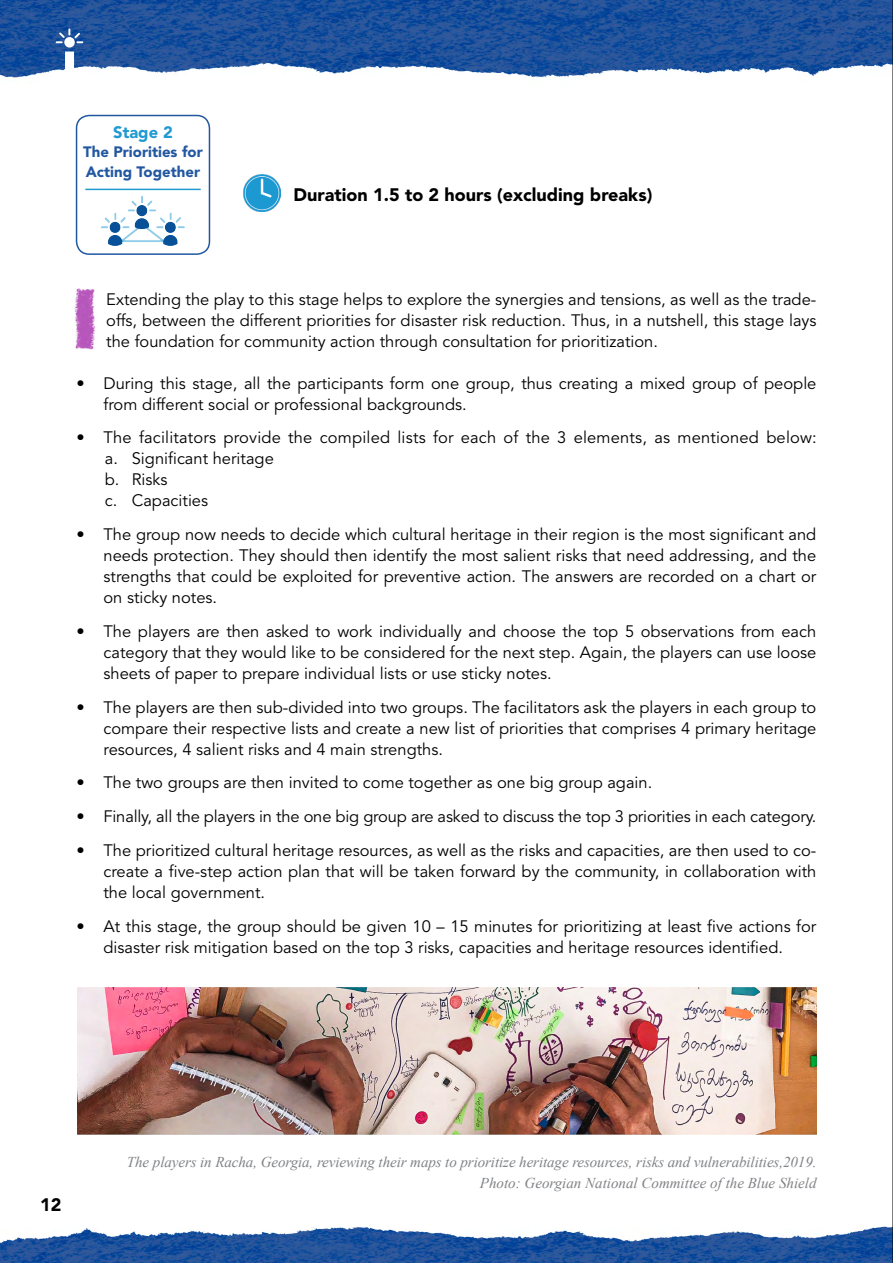
<style>
.page{position:relative;width:893px;height:1263px;background:#fff}
.page>*{position:absolute;margin:0;border:0;box-sizing:border-box;transform-origin:0 0}
.t1{font:900 18px "Avenir LT Std";color:#000}
.t2{font:16.5px/21px "Avenir LT Std";color:#000;text-align:justify}
.t3{font:900 16.5px "Avenir LT Std";color:#219ad2}
.t4{font:italic 15px/21px "Times New Roman";letter-spacing:-.005em;color:#808285;text-align:right}
.t5{font:900 15px/19.5px "Avenir LT Std";color:#2157a1}
</style>
<div class="page">
<img style="left:0;top:0;width:892px;height:78px">
<img style="left:0;top:1226px;width:892px;height:37px">
<svg style="left:56px;top:29px;width:27px;height:49px"></svg>
<img style="left:74px;top:289px;width:22px;height:61px">
<div style="left:76px;top:115px;width:134px;height:140px;border:2px solid #2157a1;border-radius:13px"></div>
<hr style="left:85px;top:189px;width:116px;height:1px;background:#219ad2">
<img style="left:243px;top:174px;width:38px;height:37px">
<img style="left:101px;top:197px;width:84px;height:49px">
<img style="left:77px;top:987px;width:739px;height:147px">
<hr style="left:892px;top:0;width:1px;height:1263px;background:#000">
<p class="t3" style="left:113px;top:122px;width:61px">Stage 2</p>
<p class="t5" style="left:83px;top:142px;width:121px">The Priorities for<br>Acting Together</p>
<p class="t1" style="left:293px;top:184px;width:360px">Duration 1.5 to 2 hours (excluding breaks)</p>
<p class="t2" style="left:106px;top:289px;width:712px">Extending the play to this stage helps to explore the synergies and tensions, as well as the trade&shy;offs, between the different priorities for disaster risk reduction. Thus, in a nutshell, this stage lays the foundation for community action through consultation for prioritization.</p>
<p class="t2" style="left:104px;top:373px;width:714px;text-indent:-27px">• During this stage, all the participants form one group, thus creating a mixed group of people from different social or professional backgrounds.</p>
<p class="t2" style="left:105px;top:428px;width:713px;text-align:left;text-indent:-28px">• The facilitators provide the compiled lists for each of the 3 elements, as mentioned below: a. Significant heritage<br>b. Risks<br>c. Capacities</p>
<p class="t2" style="left:104px;top:524px;width:714px;text-indent:-27px">• The group now needs to decide which cultural heritage in their region is the most significant and needs protection. They should then identify the most salient risks that need addressing, and the strengths that could be exploited for preventive action. The answers are recorded on a chart or on sticky notes.</p>
<p class="t2" style="left:104px;top:621px;width:714px;text-indent:-27px">• The players are then asked to work individually and choose the top 5 observations from each category that they would like to be considered for the next step. Again, the players can use loose sheets of paper to prepare individual lists or use sticky notes.</p>
<p class="t2" style="left:104px;top:697px;width:714px;text-indent:-27px">• The players are then sub-divided into two groups. The facilitators ask the players in each group to compare their respective lists and create a new list of priorities that comprises 4 primary heritage resources, 4 salient risks and 4 main strengths.</p>
<p class="t2" style="left:77px;top:773px;width:577px">• The two groups are then invited to come together as one big group again.</p>
<p class="t2" style="left:77px;top:806px;width:741px">• Finally, all the players in the one big group are asked to discuss the top 3 priorities in each category.</p>
<p class="t2" style="left:104px;top:840px;width:714px;text-indent:-27px">• The prioritized cultural heritage resources, as well as the risks and capacities, are then used to co&shy;create a five-step action plan that will be taken forward by the community, in collaboration with the local government.</p>
<p class="t2" style="left:77px;top:916px;width:741px;text-align:center">• At this stage, the group should be given 10 – 15 minutes for prioritizing at least five actions for disaster risk mitigation based on the top 3 risks, capacities and heritage resources identified.</p>
<p class="t1" style="left:40px;top:1194px;width:23px">12</p>
<p class="t4" style="left:127px;top:1151px;width:691px">The players in Racha, Georgia, reviewing their maps to prioritize heritage resources, risks and vulnerabilities,2019.<br>Photo: Georgian National Committee of the Blue Shield</p>
</div>
